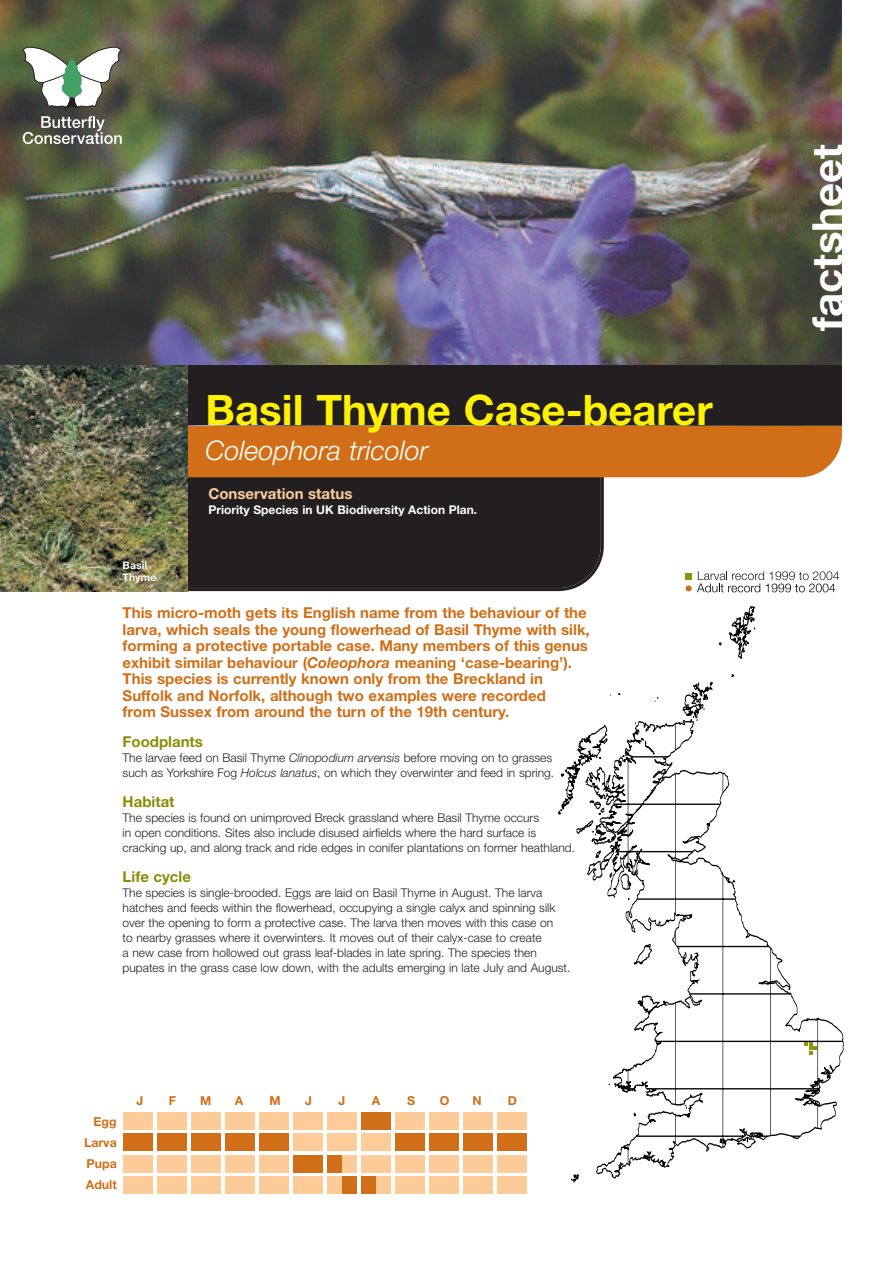
<style>
.page{position:relative;width:893px;height:1263px;background:#fff}
.page>*{position:absolute;margin:0;border:0;box-sizing:border-box;transform-origin:0 0}
.t1{font:700 42px "Helvetica Neue";color:#fff101}
.t2{font:700 42px "Helvetica Neue";color:#fff}
.t3{font:italic 300 27px "Helvetica Neue";color:#fff}
.t4{font:700 15px/16.5px "Helvetica Neue";color:#d06f18}
.t5{font:700 15px "Helvetica Neue";color:#8a8d06}
.t6{font:700 15px "Helvetica Neue";color:#fdcc99}
.t7{font:700 12.3px/21px "Helvetica Neue";color:#d06f18;text-align:justify}
.t8{font:300 12px/15px "Helvetica Neue";color:#231f20}
.t9{font:700 12px "Helvetica Neue";color:#fff}
.t10{font:700 10.5px/12px "Helvetica Neue";color:#fff}
.s1{font-style:italic}
</style>
<div class="page">
<svg style="left:563px;top:606px;width:280px;height:576px"></svg>
<svg style="left:804px;top:1042px;width:13px;height:13px"></svg>
<svg style="left:685px;top:571px;width:154px;height:21px"></svg>
<div style="left:187px;top:477px;width:417px;height:114px;background:#231f20"></div>
<div style="left:187px;top:425px;width:655px;height:52px;background:#d06f18"></div>
<img style="left:0;top:0;width:842px;height:366px">
<div style="left:121px;top:366px;width:721px;height:59px;background:#231f20"></div>
<svg style="left:22px;top:46px;width:100px;height:98px"></svg>
<div style="left:123px;top:1112px;width:30px;height:17px;background:#fdcc99"></div>
<div style="left:123px;top:1134px;width:30px;height:17px;background:#d06f18"></div>
<div style="left:123px;top:1155px;width:30px;height:17px;background:#fdcc99"></div>
<div style="left:123px;top:1176px;width:30px;height:17px;background:#fdcc99"></div>
<div style="left:157px;top:1112px;width:30px;height:17px;background:#fdcc99"></div>
<div style="left:157px;top:1134px;width:30px;height:17px;background:#d06f18"></div>
<div style="left:157px;top:1155px;width:30px;height:17px;background:#fdcc99"></div>
<div style="left:157px;top:1176px;width:30px;height:17px;background:#fdcc99"></div>
<div style="left:191px;top:1112px;width:30px;height:17px;background:#fdcc99"></div>
<div style="left:191px;top:1134px;width:30px;height:17px;background:#d06f18"></div>
<div style="left:191px;top:1155px;width:30px;height:17px;background:#fdcc99"></div>
<div style="left:191px;top:1176px;width:30px;height:17px;background:#fdcc99"></div>
<div style="left:225px;top:1112px;width:30px;height:17px;background:#fdcc99"></div>
<div style="left:225px;top:1134px;width:30px;height:17px;background:#d06f18"></div>
<div style="left:225px;top:1155px;width:30px;height:17px;background:#fdcc99"></div>
<div style="left:225px;top:1176px;width:30px;height:17px;background:#fdcc99"></div>
<div style="left:259px;top:1112px;width:30px;height:17px;background:#fdcc99"></div>
<div style="left:259px;top:1134px;width:30px;height:17px;background:#d06f18"></div>
<div style="left:259px;top:1155px;width:30px;height:17px;background:#fdcc99"></div>
<div style="left:259px;top:1176px;width:30px;height:17px;background:#fdcc99"></div>
<div style="left:293px;top:1112px;width:30px;height:17px;background:#fdcc99"></div>
<div style="left:293px;top:1134px;width:30px;height:17px;background:#fdcc99"></div>
<div style="left:293px;top:1155px;width:30px;height:17px;background:#d06f18"></div>
<div style="left:293px;top:1176px;width:30px;height:17px;background:#fdcc99"></div>
<div style="left:327px;top:1112px;width:30px;height:17px;background:#fdcc99"></div>
<div style="left:327px;top:1134px;width:30px;height:17px;background:#fdcc99"></div>
<div style="left:327px;top:1155px;width:30px;height:17px;background:#fdcc99"></div>
<div style="left:327px;top:1155px;width:15px;height:17px;background:#d06f18"></div>
<div style="left:327px;top:1176px;width:30px;height:17px;background:#d06f18"></div>
<div style="left:327px;top:1176px;width:15px;height:17px;background:#fdcc99"></div>
<div style="left:361px;top:1112px;width:30px;height:17px;background:#d06f18"></div>
<div style="left:361px;top:1134px;width:30px;height:17px;background:#fdcc99"></div>
<div style="left:361px;top:1155px;width:30px;height:17px;background:#fdcc99"></div>
<div style="left:361px;top:1176px;width:30px;height:17px;background:#fdcc99"></div>
<div style="left:361px;top:1176px;width:15px;height:17px;background:#d06f18"></div>
<div style="left:395px;top:1112px;width:30px;height:17px;background:#fdcc99"></div>
<div style="left:395px;top:1134px;width:30px;height:17px;background:#d06f18"></div>
<div style="left:395px;top:1155px;width:30px;height:17px;background:#fdcc99"></div>
<div style="left:395px;top:1176px;width:30px;height:17px;background:#fdcc99"></div>
<div style="left:429px;top:1112px;width:30px;height:17px;background:#fdcc99"></div>
<div style="left:429px;top:1134px;width:30px;height:17px;background:#d06f18"></div>
<div style="left:429px;top:1155px;width:30px;height:17px;background:#fdcc99"></div>
<div style="left:429px;top:1176px;width:30px;height:17px;background:#fdcc99"></div>
<div style="left:463px;top:1112px;width:30px;height:17px;background:#fdcc99"></div>
<div style="left:463px;top:1134px;width:30px;height:17px;background:#d06f18"></div>
<div style="left:463px;top:1155px;width:30px;height:17px;background:#fdcc99"></div>
<div style="left:463px;top:1176px;width:30px;height:17px;background:#fdcc99"></div>
<div style="left:497px;top:1112px;width:30px;height:17px;background:#fdcc99"></div>
<div style="left:497px;top:1134px;width:30px;height:17px;background:#d06f18"></div>
<div style="left:497px;top:1155px;width:30px;height:17px;background:#fdcc99"></div>
<div style="left:497px;top:1176px;width:30px;height:17px;background:#fdcc99"></div>
<img style="left:0;top:366px;width:187px;height:225px">
<h1 class="t1" style="left:206px;top:395px;width:509px">Basil Thyme Case-bearer</h1>
<h2 class="t3" style="left:206px;top:440px;width:224px">Coleophora tricolor</h2>
<p class="t10" style="left:123px;top:560px;width:35px">Basil<br>Thyme</p>
<p class="t6" style="left:208px;top:488px;width:146px">Conservation status</p>
<p class="t9" style="left:208px;top:505px;width:270px">Priority Species in UK Biodiversity Action Plan.</p>
<p class="t4" style="left:123px;top:606px;width:469px">This micro-moth gets its English name from the behaviour of the larva, which seals the young flowerhead of Basil Thyme with silk, forming a protective portable case. Many members of this genus exhibit similar behaviour (<span class="s1">Coleophora</span> meaning ‘case-bearing’).<br>This species is currently known only from the Breckland in Suffolk and Norfolk, although two examples were recorded<br>from Sussex from around the turn of the 19th century.</p>
<p class="t5" style="left:123px;top:736px;width:82px">Foodplants</p>
<p class="t8" style="left:123px;top:751px;width:433px">The larvae feed on Basil Thyme <span class="s1">Clinopodium arvensis</span> before moving on to grasses such as Yorkshire Fog <span class="s1">Holcus lanatus</span>, on which they overwinter and feed in spring.</p>
<p class="t5" style="left:123px;top:796px;width:53px">Habitat</p>
<p class="t8" style="left:123px;top:811px;width:454px">The species is found on unimproved Breck grassland where Basil Thyme occurs<br>in open conditions. Sites also include disused airfields where the hard surface is cracking up, and along track and ride edges in conifer plantations on former heathland.</p>
<p class="t5" style="left:123px;top:871px;width:70px">Life cycle</p>
<p class="t8" style="left:123px;top:886px;width:449px">The species is single-brooded. Eggs are laid on Basil Thyme in August. The larva hatches and feeds within the flowerhead, occupying a single calyx and spinning silk over the opening to form a protective case. The larva then moves with this case on<br>to nearby grasses where it overwinters. It moves out of their calyx-case to create<br>a new case from hollowed out grass leaf-blades in late spring. The species then pupates in the grass case low down, with the adults emerging in late July and August.</p>
<p class="t7" style="left:84px;top:1112px;width:34px;text-indent:10px">Egg Larva Pupa Adult</p>
<p class="t7" style="left:136px;top:1091px;width:8px">J</p>
<p class="t7" style="left:169px;top:1091px;width:9px">F</p>
<p class="t7" style="left:200px;top:1091px;width:13px">M</p>
<p class="t7" style="left:235px;top:1091px;width:10px">A</p>
<p class="t7" style="left:270px;top:1091px;width:13px">M</p>
<p class="t7" style="left:305px;top:1091px;width:8px">J</p>
<p class="t7" style="left:339px;top:1091px;width:8px">J</p>
<p class="t7" style="left:372px;top:1091px;width:10px">A</p>
<p class="t7" style="left:407px;top:1091px;width:10px">S</p>
<p class="t7" style="left:440px;top:1091px;width:11px">O</p>
<p class="t7" style="left:473px;top:1091px;width:11px">N</p>
<p class="t7" style="left:508px;top:1091px;width:11px">D</p>
<h1 class="t2" style="left:813px;top:331px;width:189px;rotate:-90deg">factsheet</h1>
</div>
